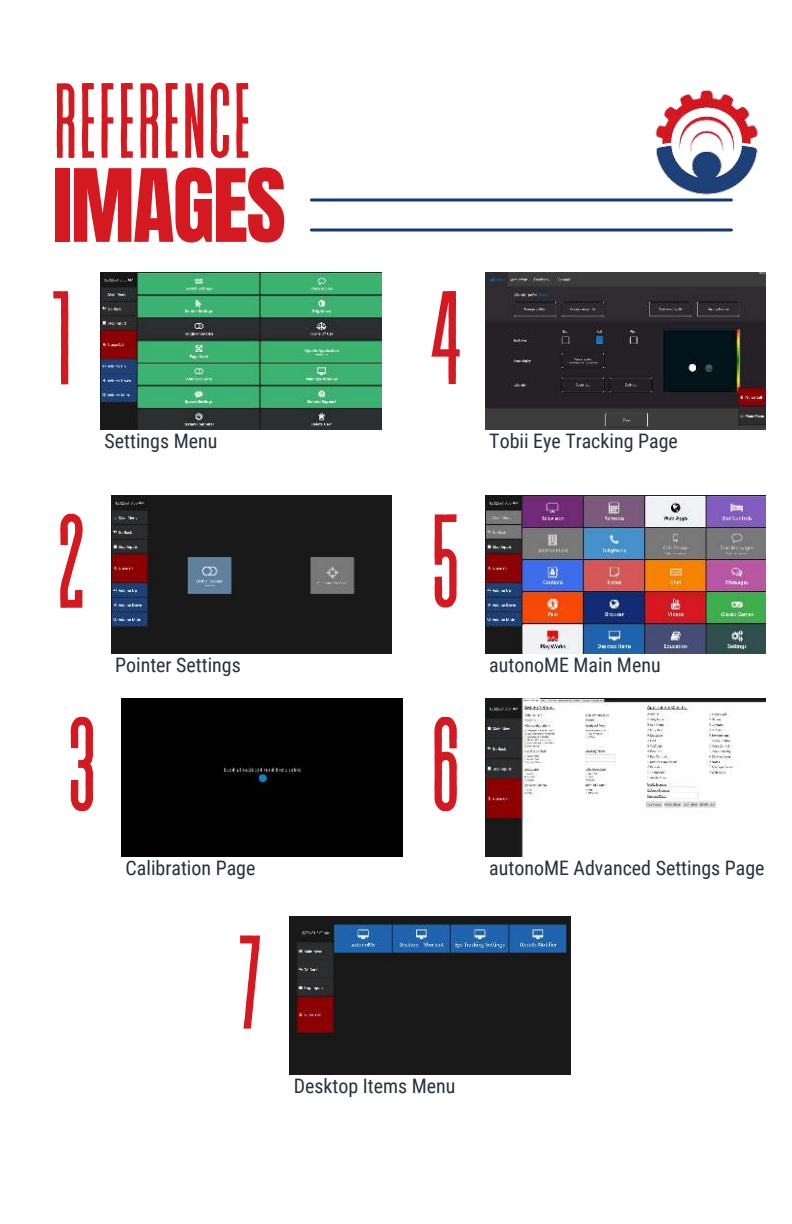
<style>
.page{position:relative;width:792px;height:1224px;background:#fff}
.page>*{position:absolute;margin:0;border:0;box-sizing:border-box;transform-origin:0 0}
.t1{font:133px "Revive 80 Tall";color:#d51920}
.t2{font:106.4px "Revive 80 Tall";color:#d51920}
.t3{font:85.8px "Anton";letter-spacing:-.02em;color:#d51920}
.t4{font:20px "Roboto Condensed";color:#253140}
</style>
<div class="page">
<img style="left:101px;top:272px;width:280px;height:158px">
<img style="left:111px;top:496px;width:281px;height:157px">
<img style="left:486px;top:272px;width:280px;height:158px">
<img style="left:486px;top:496px;width:280px;height:157px">
<img style="left:486px;top:699px;width:280px;height:157px">
<div style="left:122px;top:699px;width:280px;height:157px;background:#010101"></div>
<img style="left:290px;top:917px;width:280px;height:157px">
<hr style="left:311px;top:198px;width:420px;height:3px;background:#133872">
<hr style="left:311px;top:229px;width:420px;height:3px;background:#133872">
<img style="left:645px;top:90px;width:113px;height:112px">
<h2 class="t2" style="left:53px;top:67px;width:201px">REFERENCE</h2>
<h3 class="t3" style="left:53px;top:162px;width:234px">IMAGES</h3>
<h1 class="t1" style="left:49px;top:271px;width:26px">1</h1>
<p class="t4" style="left:105px;top:427px;width:114px">Settings Menu</p>
<h1 class="t1" style="left:427px;top:271px;width:39px">4</h1>
<h1 class="t1" style="left:55px;top:494px;width:33px">2</h1>
<h1 class="t1" style="left:66px;top:697px;width:33px">3</h1>
<p class="t4" style="left:115px;top:651px;width:127px">Pointer Settings</p>
<p class="t4" style="left:126px;top:854px;width:131px">Calibration Page</p>
<h1 class="t1" style="left:235px;top:915px;width:31px">7</h1>
<h1 class="t1" style="left:430px;top:494px;width:33px">5</h1>
<h1 class="t1" style="left:430px;top:697px;width:33px">6</h1>
<p class="t4" style="left:294px;top:1072px;width:163px">Desktop Items Menu</p>
<p class="t4" style="left:489px;top:427px;width:190px">Tobii Eye Tracking Page</p>
<p class="t4" style="left:489px;top:651px;width:173px">autonoME Main Menu</p>
<p class="t4" style="left:489px;top:854px;width:277px">autonoME Advanced Settings Page</p>
</div>
